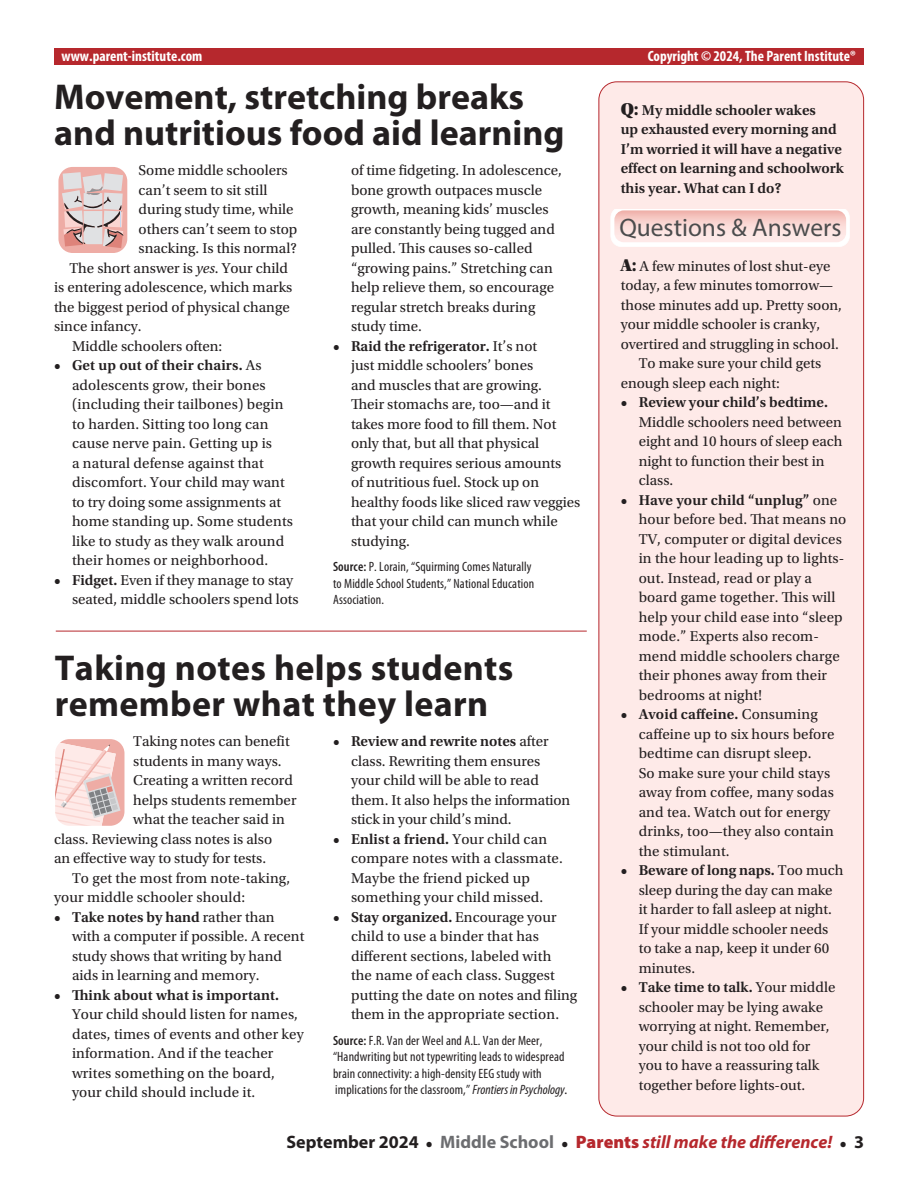
<style>
.page{position:relative;width:918px;height:1188px;background:#fff}
.page>*{position:absolute;margin:0;border:0;box-sizing:border-box;transform-origin:0 0}
.t1{font:700 36px/36px "Myriad Pro";color:#231f20}
.t2{font:25.35px "Block Berthold BQ";color:#4b4c4d}
.t3{font:italic 700 18px "Myriad Pro";color:#b6282d}
.t4{font:15px/19.5px "Utopia Std";color:#231f20}
.t5{font:600 15px/19.5px "Utopia Std";color:#231f20}
.t6{font:700 condensed 15px "Myriad Pro";color:#fff}
.t7{font:condensed 13.5px/16.5px "Myriad Pro";letter-spacing:.01em;color:#231f20}
.s1{font-style:italic}
.s2{font-weight:600}
.s3{font-style:italic;font-stretch:normal}
.s4{font-family:"Utopia Std Black Headline";font-weight:400;font-size:18px}
.s5{font-family:"Utopia Std Black Headline";font-size:18px}
.s6{font-style:normal;color:#231f20}
.s7{font-family:"Utopia Std";font-style:normal;font-size:15px;color:#231f20}
.s8{font-style:normal;color:#6c6d70}
.s9{font-weight:900;font-style:normal}
</style>
<div class="page">
<div style="left:599px;top:82px;width:265px;height:1034px;background:#feeae8;border-radius:18px"></div>
<div style="left:54px;top:49px;width:810px;height:16px;background:#b6282d"></div>
<svg style="left:55px;top:739px;width:70px;height:87px;background:#eececb"></svg>
<svg style="left:58px;top:167px;width:70px;height:86px;background:#ddbebc"></svg>
<hr style="left:56px;top:631px;width:531px;height:1px;background:#b6282d">
<svg style="left:610px;top:210px;width:240px;height:37px"></svg>
<img style="left:614px;top:210px;width:232px;height:32px">
<p class="t6" style="left:62px;top:46px;width:142px">www.parent-institute.com</p>
<p class="t6" style="left:648px;top:46px;width:210px">Copyright © 2024, The Parent Institute®</p>
<h1 class="t1" style="left:54px;top:77px;width:512px">Movement, stretching breaks and nutritious food aid learning</h1>
<p class="t4" style="left:139px;top:161px;width:151px">Some middle schoolers</p>
<p class="t4" style="left:139px;top:180px;width:130px">can’t seem to sit still</p>
<p class="t4" style="left:139px;top:200px;width:157px">during study time, while</p>
<p class="t4" style="left:139px;top:219px;width:160px">others can’t seem to stop</p>
<p class="t4" style="left:139px;top:239px;width:160px">snacking. Is this normal?</p>
<p class="t4" style="left:69px;top:258px;width:220px">The short answer is <span class="s1">yes</span>. Your child</p>
<p class="t4" style="left:54px;top:278px;width:240px">is entering adolescence, which marks</p>
<p class="t4" style="left:54px;top:297px;width:237px">the biggest period of physical change</p>
<p class="t4" style="left:54px;top:317px;width:89px">since infancy.</p>
<p class="t4" style="left:72px;top:336px;width:152px">Middle schoolers often:</p>
<p class="t4" style="left:72px;top:356px;width:222px;text-indent:-18px"><span class="s2">• Get up out of their chairs.</span> As adolescents grow, their bones (including their tailbones) begin to harden. Sitting too long can cause nerve pain. Getting up is<br>a natural defense against that discomfort. Your child may want to try doing some assignments at home standing up. Some students like to study as they walk around their homes or neighborhood.</p>
<p class="t4" style="left:72px;top:570px;width:228px;text-indent:-18px"><span class="s2">• Fidget.</span> Even if they manage to stay seated, middle schoolers spend lots</p>
<p class="t4" style="left:351px;top:161px;width:212px">of time fidgeting. In adolescence, bone growth outpaces muscle growth, meaning kids’ muscles are constantly being tugged and pulled. This causes so-called “growing pains.” Stretching can help relieve them, so encourage regular stretch breaks during study time.</p>
<p class="t4" style="left:351px;top:336px;width:231px;text-indent:-18px"><span class="s2">• Raid the refrigerator.</span> It’s not<br>just middle schoolers’ bones<br>and muscles that are growing.<br>Their stomachs are, too—and it takes more food to fill them. Not only that, but all that physical growth requires serious amounts<br>of nutritious fuel. Stock up on healthy foods like sliced raw veggies that your child can munch while studying.</p>
<p class="t7" style="left:333px;top:558px;width:203px"><span class="s2">Source:</span> P. Lorain, “Squirming Comes Naturally to Middle School Students,” National Education<br>Association.</p>
<h1 class="t1" style="left:55px;top:649px;width:460px">Taking notes helps students remember what they learn</h1>
<p class="t4" style="left:133px;top:732px;width:158px">Taking notes can benefit</p>
<p class="t4" style="left:133px;top:751px;width:150px">students in many ways.</p>
<p class="t4" style="left:133px;top:771px;width:161px">Creating a written record</p>
<p class="t4" style="left:133px;top:790px;width:165px">helps students remember</p>
<p class="t4" style="left:133px;top:810px;width:153px">what the teacher said in</p>
<p class="t4" style="left:54px;top:829px;width:220px">class. Reviewing class notes is also</p>
<p class="t4" style="left:54px;top:849px;width:214px">an effective way to study for tests.</p>
<p class="t4" style="left:72px;top:868px;width:220px">To get the most from note-taking,</p>
<p class="t4" style="left:54px;top:888px;width:193px">your middle schooler should:</p>
<p class="t4" style="left:72px;top:907px;width:234px;text-indent:-18px"><span class="s2">• Take notes by hand</span> rather than with a computer if possible. A recent study shows that writing by hand aids in learning and memory.</p>
<p class="t5" style="left:54px;top:985px;width:227px">• Think about what is important.</p>
<p class="t4" style="left:72px;top:1005px;width:233px">Your child should listen for names, dates, times of events and other key information. And if the teacher writes something on the board, your child should include it.</p>
<p class="t4" style="left:351px;top:732px;width:221px;text-indent:-18px"><span class="s2">• Review and rewrite notes</span> after class. Rewriting them ensures your child will be able to read them. It also helps the information stick in your child’s mind.</p>
<p class="t4" style="left:351px;top:829px;width:213px;text-indent:-18px"><span class="s2">• Enlist a friend.</span> Your child can compare notes with a classmate.<br>Maybe the friend picked up something your child missed.</p>
<p class="t4" style="left:351px;top:907px;width:228px;text-indent:-18px"><span class="s2">• Stay organized.</span> Encourage your child to use a binder that has different sections, labeled with<br>the name of each class. Suggest putting the date on notes and filing them in the appropriate section.</p>
<p class="t7" style="left:333px;top:1032px;width:236px"><span class="s2">Source:</span> F.R. Van der Weel and A.L. Van der Meer, “Handwriting but not typewriting leads to widespread brain connectivity: a high-density EEG study with implications for the classroom,” <span class="s1">Frontiers in Psychology</span><span class="s3">.</span></p>
<p class="t5" style="left:621px;top:100px;width:225px"><span class="s4">Q:</span> My middle schooler wakes<br>up exhausted every morning and<br>I’m worried it will have a negative effect on learning and schoolwork this year. What can I do?</p>
<h2 class="t2" style="left:619px;top:211px;width:224px">Questions &amp; Answers</h2>
<p class="t4" style="left:621px;top:257px;width:211px"><span class="s5">A:</span> A few minutes of lost shut-eye</p>
<p class="t4" style="left:621px;top:276px;width:214px">today, a few minutes tomorrow—</p>
<p class="t4" style="left:621px;top:296px;width:223px">those minutes add up. Pretty soon,</p>
<p class="t4" style="left:621px;top:315px;width:201px">your middle schooler is cranky,</p>
<p class="t4" style="left:621px;top:335px;width:220px">overtired and struggling in school.</p>
<p class="t4" style="left:639px;top:354px;width:184px">To make sure your child gets</p>
<p class="t4" style="left:621px;top:374px;width:161px">enough sleep each night:</p>
<p class="t5" style="left:621px;top:393px;width:209px">• Review your child’s bedtime.</p>
<p class="t4" style="left:639px;top:413px;width:205px">Middle schoolers need between eight and 10 hours of sleep each night to function their best in class.</p>
<p class="t4" style="left:639px;top:491px;width:209px;text-indent:-18px"><span class="s2">• Have your child “unplug”</span> one hour before bed. That means no<br>TV, computer or digital devices in the hour leading up to lights&shy;out. Instead, read or play a board game together. This will help your child ease into “sleep mode.” Experts also recom&shy;mend middle schoolers charge their phones away from their bedrooms at night!</p>
<p class="t4" style="left:639px;top:705px;width:197px;text-indent:-18px"><span class="s2">• Avoid caffeine.</span> Consuming caffeine up to six hours before bedtime can disrupt sleep.<br>So make sure your child stays away from coffee, many sodas and tea. Watch out for energy drinks, too—they also contain the stimulant.</p>
<p class="t4" style="left:639px;top:861px;width:206px;text-indent:-18px"><span class="s2">• Beware of long naps.</span> Too much sleep during the day can make it harder to fall asleep at night.<br>If your middle schooler needs to take a nap, keep it under 60 minutes.</p>
<p class="t4" style="left:639px;top:978px;width:198px;text-indent:-18px"><span class="s2">• Take time to talk.</span> Your middle schooler may be lying awake worrying at night. Remember, your child is not too old for you to have a reassuring talk together before lights-out.</p>
<p class="t3" style="left:287px;top:1130px;width:579px"><span class="s6">September 2024</span> <span class="s7">•</span> <span class="s8">Middle School</span> <span class="s7">•</span> <span class="s9">Parents</span> still make the difference! <span class="s7">•</span> <span class="s6">3</span></p>
</div>
